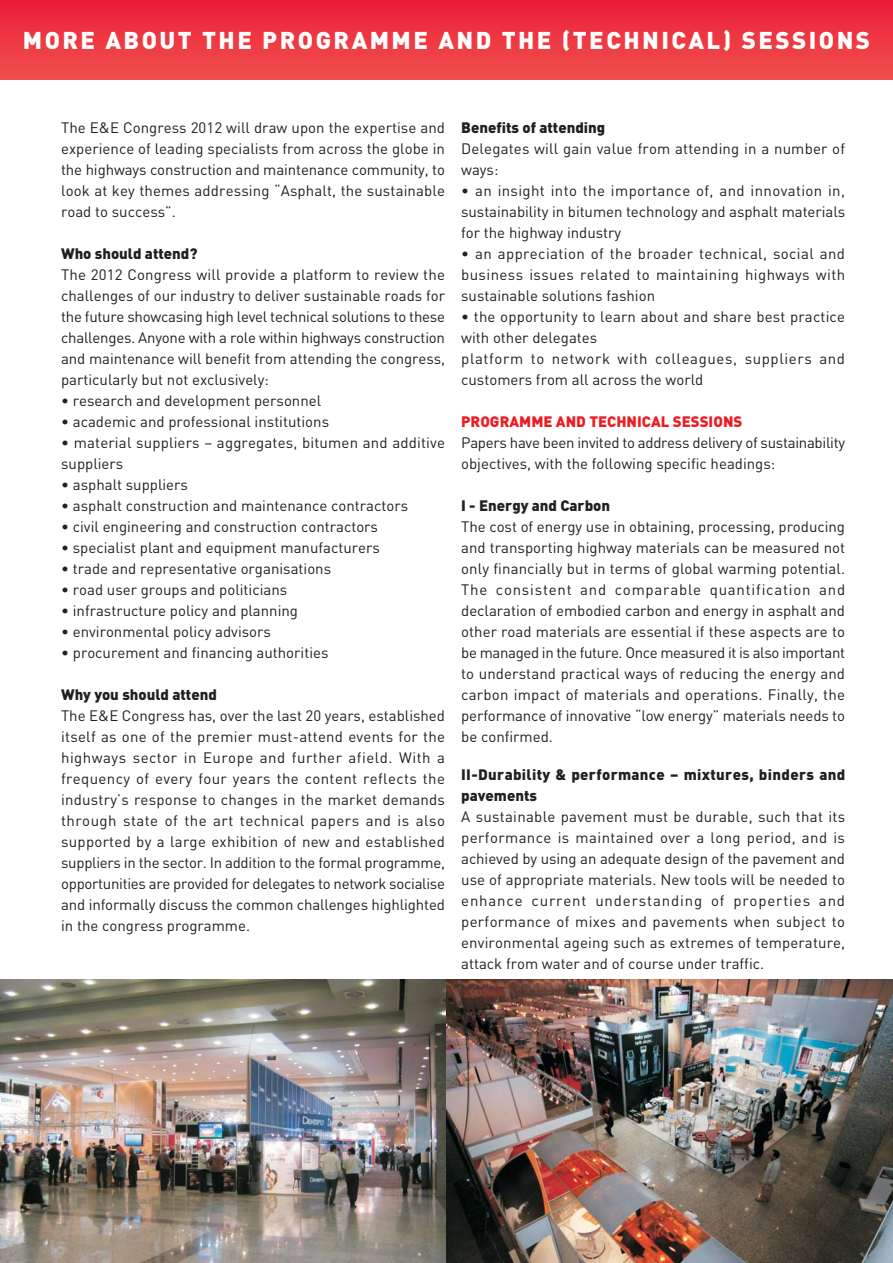
<style>
.page{position:relative;width:893px;height:1263px;background:#fff}
.page>*{position:absolute;margin:0;border:0;box-sizing:border-box;transform-origin:0 0}
.t1{font:900 24px "DI Nbek";letter-spacing:.1em;color:#fff}
.t2{font:15px/21px "DIN Bek";color:#231f20;text-align:justify}
.t3{font:15px/21px "DIN Bek";letter-spacing:-.02em;color:#231f20}
.t4{font:900 15px "DI Nbek";color:#231f20}
.t5{font:900 15px/21px "DI Nbek";letter-spacing:.02em;color:#231f20}
.t6{font:900 15px "DI Nbek";color:#ed1c24}
</style>
<div class="page">
<div style="left:0;top:0;width:893px;height:80px;background:linear-gradient(to bottom,#ed1d39,#f04f4d)"></div>
<img style="left:0;top:979px;width:893px;height:284px">
<h1 class="t1" style="left:23px;top:32px;width:849px">MORE ABOUT THE PROGRAMME AND THE (TECHNICAL) SESSIONS</h1>
<p class="t2" style="left:61px;top:119px;width:385px">The E&amp;E Congress 2012 will draw upon the expertise and experience of leading specialists from across the globe in the highways construction and maintenance community, to look at key themes addressing “Asphalt, the sustainable road to success”.</p>
<p class="t4" style="left:61px;top:248px;width:138px">Who should attend?</p>
<p class="t2" style="left:61px;top:266px;width:385px">The 2012 Congress will provide a platform to review the challenges of our industry to deliver sustainable roads for the future showcasing high level technical solutions to these challenges. Anyone with a role within highways construction and maintenance will benefit from attending the congress, particularly but not exclusively:</p>
<p class="t2" style="left:61px;top:392px;width:262px">• research and development personnel</p>
<p class="t2" style="left:61px;top:413px;width:269px">• academic and professional institutions</p>
<p class="t2" style="left:61px;top:434px;width:385px">• material suppliers – aggregates, bitumen and additive suppliers</p>
<p class="t2" style="left:61px;top:476px;width:128px">• asphalt suppliers</p>
<p class="t2" style="left:61px;top:497px;width:348px">• asphalt construction and maintenance contractors</p>
<p class="t2" style="left:61px;top:518px;width:318px">• civil engineering and construction contractors</p>
<p class="t2" style="left:61px;top:539px;width:320px">• specialist plant and equipment manufacturers</p>
<p class="t2" style="left:61px;top:560px;width:272px">• trade and representative organisations</p>
<p class="t2" style="left:61px;top:581px;width:228px">• road user groups and politicians</p>
<p class="t2" style="left:61px;top:602px;width:238px">• infrastructure policy and planning</p>
<p class="t2" style="left:61px;top:623px;width:211px">• environmental policy advisors</p>
<p class="t2" style="left:61px;top:644px;width:269px">• procurement and financing authorities</p>
<p class="t4" style="left:61px;top:689px;width:157px">Why you should attend</p>
<p class="t2" style="left:61px;top:707px;width:385px">The E&amp;E Congress has, over the last 20 years, established itself as one of the premier must-attend events for the highways sector in Europe and further afield. With a frequency of every four years the content reflects the industry’s response to changes in the market demands through state of the art technical papers and is also supported by a large exhibition of new and established suppliers in the sector. In addition to the formal programme, opportunities are provided for delegates to network socialise and informally discuss the common challenges highlighted in the congress programme.</p>
<p class="t4" style="left:461px;top:122px;width:146px">Benefits of attending</p>
<p class="t2" style="left:461px;top:140px;width:385px">Delegates will gain value from attending in a number of ways:</p>
<p class="t2" style="left:461px;top:182px;width:385px">• an insight into the importance of, and innovation in, sustainability in bitumen technology and asphalt materials for the highway industry</p>
<p class="t2" style="left:461px;top:245px;width:385px">• an appreciation of the broader technical, social and business issues related to maintaining highways with sustainable solutions fashion</p>
<p class="t2" style="left:461px;top:308px;width:385px;text-align:left">• the opportunity to learn about and share best practice with other delegates<br>platform to network with colleagues, suppliers and customers from all across the world</p>
<p class="t6" style="left:461px;top:416px;width:283px">PROGRAMME AND TECHNICAL SESSIONS</p>
<p class="t3" style="left:461px;top:434px;width:385px">Papers have been invited to address delivery of sustainability objectives, with the following specific headings:</p>
<p class="t4" style="left:461px;top:500px;width:150px">I - Energy and Carbon</p>
<p class="t2" style="left:461px;top:518px;width:385px">The cost of energy use in obtaining, processing, producing and transporting highway materials can be measured not only financially but in terms of global warming potential.<br>The consistent and comparable quantification and declaration of embodied carbon and energy in asphalt and other road materials are essential if these aspects are to be managed in the future. Once measured it is also important to understand practical ways of reducing the energy and carbon impact of materials and operations. Finally, the performance of innovative “low energy” materials needs to be confirmed.</p>
<p class="t5" style="left:461px;top:765px;width:386px">II-Durability &amp; performance – mixtures, binders and pavements</p>
<p class="t2" style="left:461px;top:807px;width:385px">A sustainable pavement must be durable, such that its performance is maintained over a long period, and is achieved by using an adequate design of the pavement and use of appropriate materials. New tools will be needed to enhance current understanding of properties and performance of mixes and pavements when subject to environmental ageing such as extremes of temperature, attack from water and of course under traffic.</p>
</div>
